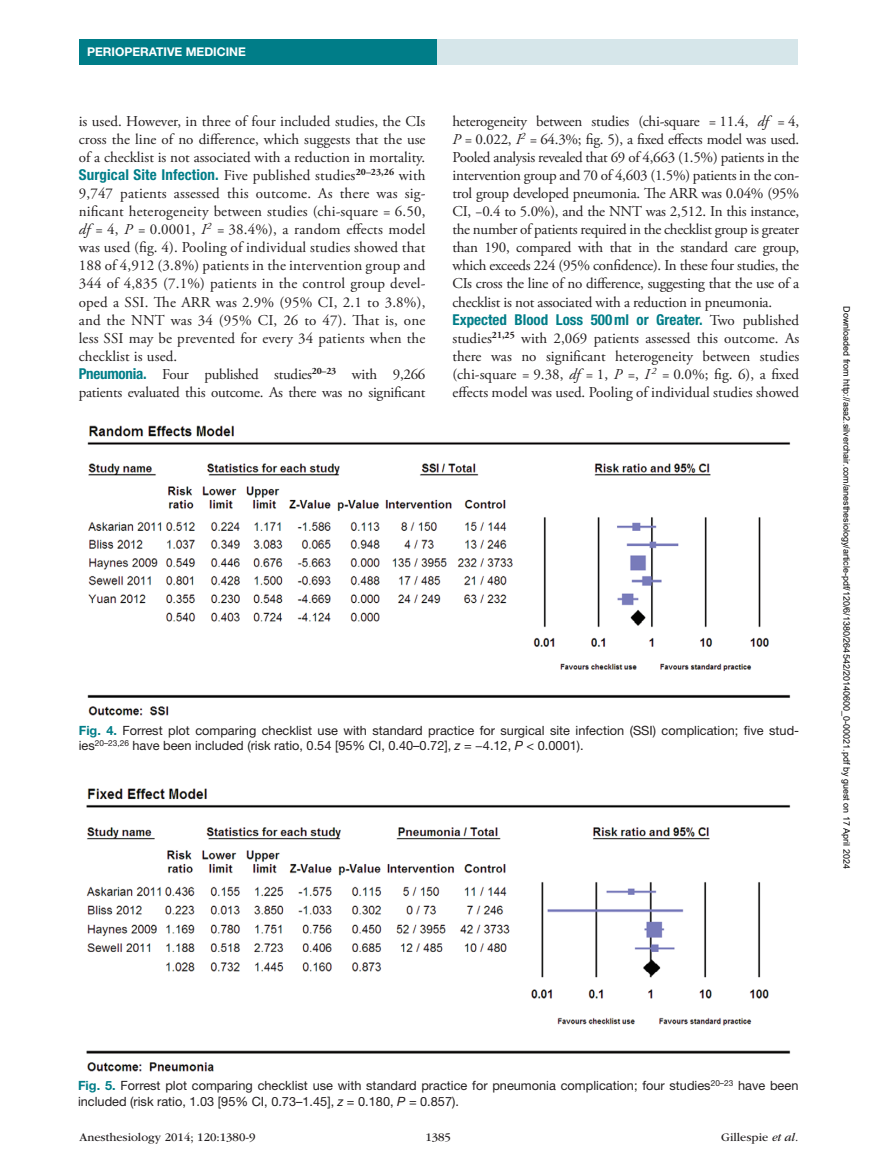
<style>
.page{position:relative;width:878px;height:1175px;background:#fff}
.page>*{position:absolute;margin:0;border:0;box-sizing:border-box;transform-origin:0 0}
.t1{font:15px/18px "Adobe Garamond Pro";letter-spacing:.005em;color:#231f20;text-align:justify}
.t2{font:700 condensed 15px "Helvetica Neue LT Std";color:#007d88}
.t3{font:12.75px/15.8px "Helvetica Neue LT Std";color:#231f20}
.t4{font:12px "ITC Garamond Std";color:#231f20}
.t5{font:700 12px "Helvetica Neue LT Std";color:#fff}
.t6{font:9px "Arial";color:#000}
.s1{font-family:"Helvetica Neue LT Std";font-weight:700;font-stretch:condensed;color:#007d88}
.s2{font-style:italic}
.s3{font-family:"Adobe Garamond Pro";font-weight:400;font-stretch:normal;color:#231f20}
.s4{font-weight:700;color:#007d88}
</style>
<div class="page">
<div style="left:432px;top:39px;width:365px;height:26px;background:#d6e6ea"></div>
<div style="left:79px;top:39px;width:357px;height:25px;background:#007d88"></div>
<img style="left:87px;top:425px;width:704px;height:291px">
<img style="left:86px;top:788px;width:705px;height:284px">
<p class="t5" style="left:87px;top:44px;width:160px">PERIOPERATIVE MEDICINE</p>
<p class="t1" style="left:79px;top:113px;width:348px;text-align:left">is used. However, in three of four included studies, the CIs cross the line of no difference, which suggests that the use of a checklist is not associated with a reduction in mortality.<br><span class="s1">Surgical Site Infection.</span> Five published studies<sup>20–23,26</sup> with 9,747 patients assessed this outcome. As there was sig&shy;nificant heterogeneity between studies (chi-square = 6.50, <span class="s2">df</span> = 4, <span class="s2">P</span> = 0.0001, <span class="s2">I</span><sup>2</sup> = 38.4%), a random effects model was used (fig. 4). Pooling of individual studies showed that 188 of 4,912 (3.8%) patients in the intervention group and 344 of 4,835 (7.1%) patients in the control group devel&shy;oped a SSI. The ARR was 2.9% (95% CI, 2.1 to 3.8%), and the NNT was 34 (95% CI, 26 to 47). That is, one less SSI may be prevented for every 34 patients when the checklist is used.<br><span class="s1">Pneumonia.</span> Four published studies<sup>20–23</sup> with 9,266 patients evaluated this outcome. As there was no significant</p>
<p class="t1" style="left:452px;top:113px;width:348px">heterogeneity between studies (chi-square = 11.4, <span class="s2">df</span> = 4, <span class="s2">P</span> = 0.022, <span class="s2">I</span><sup>2</sup> = 64.3%; fig. 5), a fixed effects model was used.<br>Pooled analysis revealed that 69 of 4,663 (1.5%) patients in the intervention group and 70 of 4,603 (1.5%) patients in the con&shy;trol group developed pneumonia. The ARR was 0.04% (95% CI, −0.4 to 5.0%), and the NNT was 2,512. In this instance, the number of patients required in the checklist group is greater than 190, compared with that in the standard care group, which exceeds 224 (95% confidence). In these four studies, the CIs cross the line of no difference, suggesting that the use of a checklist is not associated with a reduction in pneumonia.</p>
<p class="t2" style="left:452px;top:310px;width:348px">Expected Blood Loss 500ml or Greater. <span class="s3">Two published</span></p>
<p class="t1" style="left:452px;top:329px;width:348px">studies<sup>21,25</sup> with 2,069 patients assessed this outcome. As there was no significant heterogeneity between studies (chi-square = 9.38, <span class="s2">df</span> = 1, <span class="s2">P</span> =, <span class="s2">I</span> <sup>2</sup> = 0.0%; fig. 6), a fixed effects model was used. Pooling of individual studies showed</p>
<p class="t3" style="left:79px;top:722px;width:722px"><span class="s4">Fig. 4.</span> Forrest plot comparing checklist use with standard practice for surgical site infection (SSI) complication; five stud&shy;ies<sup>20–23,26</sup> have been included (risk ratio, 0.54 [95% CI, 0.40–0.72], <span class="s2">z</span> = −4.12, <span class="s2">P</span> &lt; 0.0001).</p>
<p class="t6" style="left:850px;top:306px;width:564px;rotate:90deg">Downloaded from http://asa2.silverchair.com/anesthesiology/article-pdf/120/6/1380/264542/20140600_0-00021.pdf by guest on 17 April 2024</p>
<p class="t3" style="left:78px;top:1077px;width:721px"><span class="s4">Fig. 5.</span> Forrest plot comparing checklist use with standard practice for pneumonia complication; four studies<sup>20–23</sup> have been included (risk ratio, 1.03 [95% CI, 0.73–1.45], <span class="s2">z</span> = 0.180, <span class="s2">P</span> = 0.857).</p>
<p class="t4" style="left:80px;top:1130px;width:177px">Anesthesiology 2014; 120:1380-9</p>
<p class="t4" style="left:425px;top:1130px;width:27px">1385</p>
<p class="t4" style="left:721px;top:1130px;width:79px">Gillespie <span class="s2">et al.</span></p>
</div>
